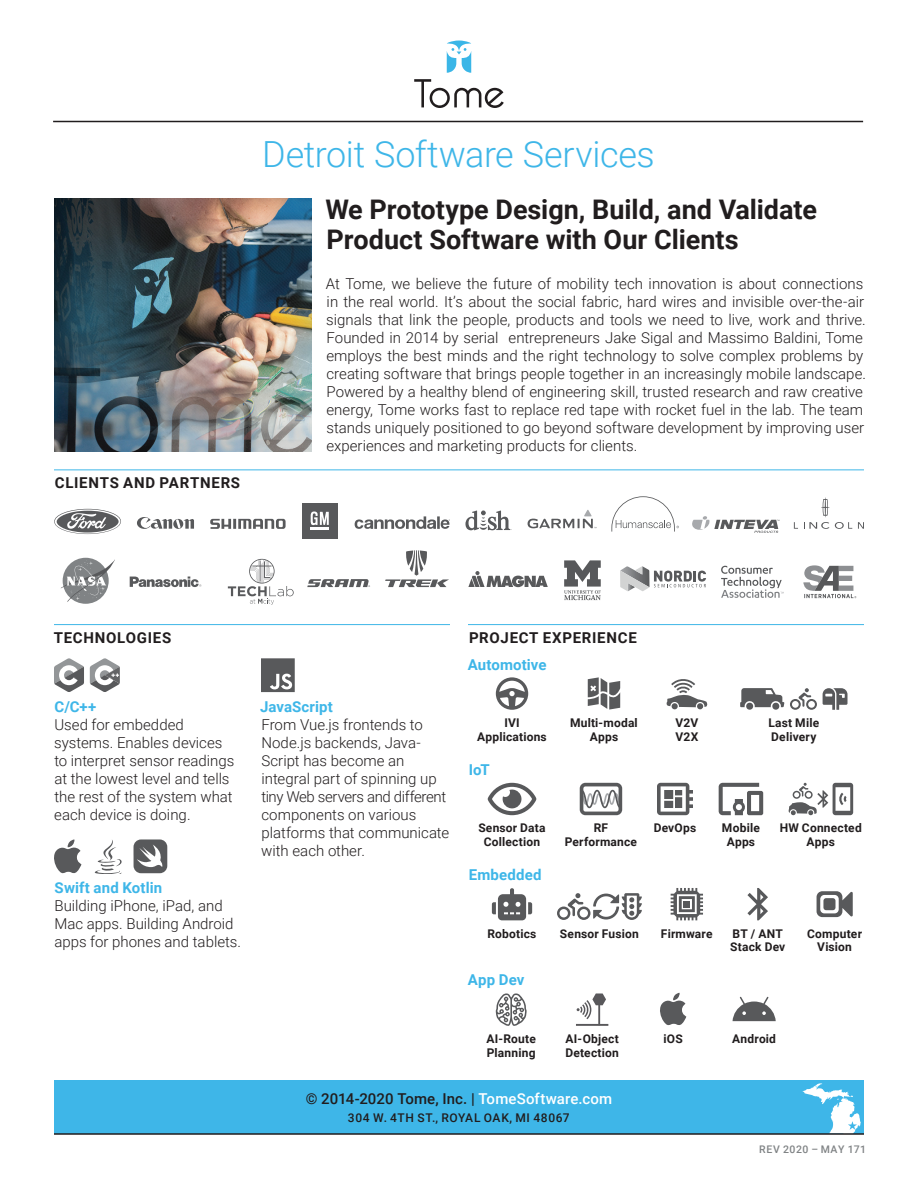
<style>
.page{position:relative;width:918px;height:1188px;background:#fff}
.page>*{position:absolute;margin:0;border:0;box-sizing:border-box;transform-origin:0 0}
.t1{font:300 36px "Roboto";letter-spacing:-.01em;color:#3eb6e8}
.t2{font:700 27px/30px "Roboto";color:#211d1e}
.t3{font:300 15px/18px "Roboto";color:#211d1e}
.t4{font:700 15px "Roboto";letter-spacing:.005em;color:#3eb6e8}
.t5{font:700 15px "Roboto";letter-spacing:.05em;color:#211d1e}
.t6{font:500 15px "Roboto";letter-spacing:.005em;color:#211d1e}
.t7{font:700 12px/13.5px "Roboto";letter-spacing:.015em;color:#211d1e;text-align:center}
.t8{font:500 12px "Roboto";letter-spacing:.055em;color:#211d1e}
.t9{font:500 10.5px "Roboto";letter-spacing:.05em;color:#808385}
.s1{color:#fff}
</style>
<div class="page">
<svg style="left:414px;top:79px;width:90px;height:29px"></svg>
<svg style="left:447px;top:40px;width:25px;height:33px"></svg>
<div style="left:54px;top:1080px;width:810px;height:54px;background:#3eb6e8"></div>
<hr style="left:53px;top:121px;width:810px;height:1px;background:#211d1e">
<svg style="left:803px;top:1083px;width:58px;height:50px"></svg>
<hr style="left:54px;top:1133px;width:810px;height:2px;background:#211d1e">
<hr style="left:54px;top:470px;width:810px;height:1px;background:#3eb6e8">
<hr style="left:54px;top:624px;width:396px;height:1px;background:#3eb6e8">
<hr style="left:468px;top:624px;width:396px;height:1px;background:#3eb6e8">
<svg style="left:307px;top:579px;width:63px;height:8px"></svg>
<svg style="left:130px;top:577px;width:71px;height:10px"></svg>
<svg style="left:611px;top:496px;width:68px;height:36px"></svg>
<svg style="left:692px;top:516px;width:88px;height:17px"></svg>
<svg style="left:794px;top:522px;width:4px;height:7px"></svg>
<svg style="left:858px;top:522px;width:6px;height:7px"></svg>
<svg style="left:804px;top:497px;width:48px;height:32px"></svg>
<svg style="left:61px;top:559px;width:54px;height:43px"></svg>
<svg style="left:721px;top:566px;width:63px;height:32px"></svg>
<svg style="left:803px;top:565px;width:53px;height:33px"></svg>
<svg style="left:564px;top:560px;width:37px;height:40px"></svg>
<svg style="left:228px;top:559px;width:66px;height:46px"></svg>
<svg style="left:385px;top:550px;width:64px;height:37px"></svg>
<svg style="left:137px;top:517px;width:57px;height:12px"></svg>
<svg style="left:54px;top:509px;width:67px;height:25px"></svg>
<svg style="left:355px;top:516px;width:95px;height:13px"></svg>
<svg style="left:465px;top:510px;width:47px;height:20px"></svg>
<svg style="left:527px;top:510px;width:70px;height:19px"></svg>
<svg style="left:496px;top:677px;width:32px;height:33px"></svg>
<svg style="left:588px;top:677px;width:32px;height:33px"></svg>
<svg style="left:667px;top:679px;width:40px;height:31px"></svg>
<svg style="left:790px;top:688px;width:27px;height:22px"></svg>
<svg style="left:823px;top:688px;width:25px;height:22px"></svg>
<svg style="left:740px;top:688px;width:44px;height:22px"></svg>
<svg style="left:488px;top:783px;width:48px;height:32px"></svg>
<svg style="left:580px;top:783px;width:42px;height:32px"></svg>
<svg style="left:657px;top:783px;width:36px;height:32px"></svg>
<svg style="left:719px;top:783px;width:44px;height:32px"></svg>
<svg style="left:788px;top:783px;width:65px;height:32px"></svg>
<svg style="left:492px;top:888px;width:40px;height:32px"></svg>
<svg style="left:557px;top:893px;width:85px;height:27px"></svg>
<svg style="left:671px;top:888px;width:32px;height:32px"></svg>
<svg style="left:747px;top:888px;width:21px;height:32px"></svg>
<svg style="left:496px;top:993px;width:31px;height:33px"></svg>
<svg style="left:576px;top:993px;width:32px;height:33px"></svg>
<svg style="left:660px;top:993px;width:26px;height:32px"></svg>
<svg style="left:733px;top:997px;width:43px;height:24px"></svg>
<svg style="left:54px;top:658px;width:30px;height:34px"></svg>
<svg style="left:90px;top:658px;width:30px;height:34px"></svg>
<svg style="left:261px;top:658px;width:34px;height:34px"></svg>
<svg style="left:54px;top:839px;width:27px;height:34px"></svg>
<svg style="left:134px;top:839px;width:33px;height:34px"></svg>
<img style="left:54px;top:199px;width:257px;height:252px">
<svg style="left:94px;top:840px;width:28px;height:33px"></svg>
<svg style="left:817px;top:891px;width:36px;height:26px"></svg>
<svg style="left:468px;top:571px;width:80px;height:16px"></svg>
<svg style="left:620px;top:566px;width:86px;height:25px"></svg>
<svg style="left:210px;top:519px;width:76px;height:10px"></svg>
<div style="left:302px;top:503px;width:36px;height:35px;background:#58595b"></div>
<svg style="left:310px;top:512px;width:19px;height:13px"></svg>
<hr style="left:311px;top:527px;width:18px;height:3px;background:#fff">
<h1 class="t1" style="left:262px;top:128px;width:394px">Detroit Software Services</h1>
<h2 class="t2" style="left:325px;top:193px;width:493px">We Prototype Design, Build, and Validate<br>Product Software with Our Clients</h2>
<p class="t5" style="left:55px;top:472px;width:187px">CLIENTS AND PARTNERS</p>
<p class="t3" style="left:326px;top:274px;width:542px">At Tome, we believe the future of mobility tech innovation is about connections in the real world. It’s about the social fabric, hard wires and invisible over-the-air signals that link the people, products and tools we need to live, work and thrive.<br>Founded in 2014 by serial entrepreneurs Jake Sigal and Massimo Baldini, Tome employs the best minds and the right technology to solve complex problems by creating software that brings people together in an increasingly mobile landscape.<br>Powered by a healthy blend of engineering skill, trusted research and raw creative energy, Tome works fast to replace red tape with rocket fuel in the lab. The team stands uniquely positioned to go beyond software development by improving user experiences and marketing products for clients.</p>
<p class="t5" style="left:54px;top:627px;width:119px">TECHNOLOGIES</p>
<p class="t5" style="left:469px;top:627px;width:169px">PROJECT EXPERIENCE</p>
<p class="t4" style="left:55px;top:697px;width:43px">C/C++</p>
<p class="t3" style="left:54px;top:715px;width:182px">Used for embedded systems. Enables devices to interpret sensor readings at the lowest level and tells the rest of the system what each device is doing.</p>
<p class="t4" style="left:54px;top:878px;width:109px">Swift and Kotlin</p>
<p class="t3" style="left:54px;top:897px;width:188px">Building iPhone, iPad, and<br>Mac apps. Building Android apps for phones and tablets.</p>
<p class="t4" style="left:260px;top:697px;width:74px">JavaScript</p>
<p class="t3" style="left:261px;top:715px;width:189px">From Vue.js frontends to<br>Node.js backends, Java-<br>Script has become an integral part of spinning up tiny Web servers and different components on various platforms that communicate with each other.</p>
<p class="t4" style="left:468px;top:654px;width:80px">Automotive</p>
<p class="t7" style="left:477px;top:716px;width:71px">IVI<br>Applications</p>
<p class="t7" style="left:570px;top:716px;width:69px">Multi-modal<br>Apps</p>
<p class="t7" style="left:675px;top:716px;width:24px;text-align:left">V2V<br>V2X</p>
<p class="t7" style="left:768px;top:716px;width:52px;text-align:left">Last Mile<br>Delivery</p>
<p class="t4" style="left:469px;top:759px;width:23px">IoT</p>
<p class="t7" style="left:478px;top:821px;width:69px">Sensor Data<br>Collection</p>
<p class="t7" style="left:565px;top:821px;width:74px">RF<br>Performance</p>
<p class="t7" style="left:654px;top:821px;width:44px">DevOps</p>
<p class="t7" style="left:722px;top:821px;width:39px">Mobile<br>Apps</p>
<p class="t7" style="left:780px;top:821px;width:84px">HW Connected<br>Apps</p>
<p class="t4" style="left:469px;top:864px;width:74px">Embedded</p>
<p class="t7" style="left:488px;top:926px;width:50px">Robotics</p>
<p class="t7" style="left:560px;top:926px;width:80px">Sensor Fusion</p>
<p class="t7" style="left:661px;top:926px;width:53px">Firmware</p>
<p class="t7" style="left:730px;top:926px;width:57px;text-align:left">BT / ANT<br>Stack Dev</p>
<p class="t4" style="left:468px;top:969px;width:58px">App Dev</p>
<p class="t7" style="left:486px;top:1032px;width:51px;text-align:left">AI-Route<br>Planning</p>
<p class="t7" style="left:565px;top:1032px;width:55px;text-align:left">AI-Object<br>Detection</p>
<p class="t7" style="left:664px;top:1032px;width:21px">iOS</p>
<p class="t7" style="left:732px;top:1032px;width:45px">Android</p>
<p class="t7" style="left:807px;top:926px;width:56px">Computer<br>Vision</p>
<p class="t6" style="left:306px;top:1088px;width:308px">© 2014-2020 Tome, Inc. | <span class="s1">TomeSoftware.com</span></p>
<p class="t8" style="left:348px;top:1109px;width:223px">304 W. 4TH ST., ROYAL OAK, MI 48067</p>
<p class="t9" style="left:759px;top:1142px;width:108px">REV 2020 – MAY 171</p>
</div>
